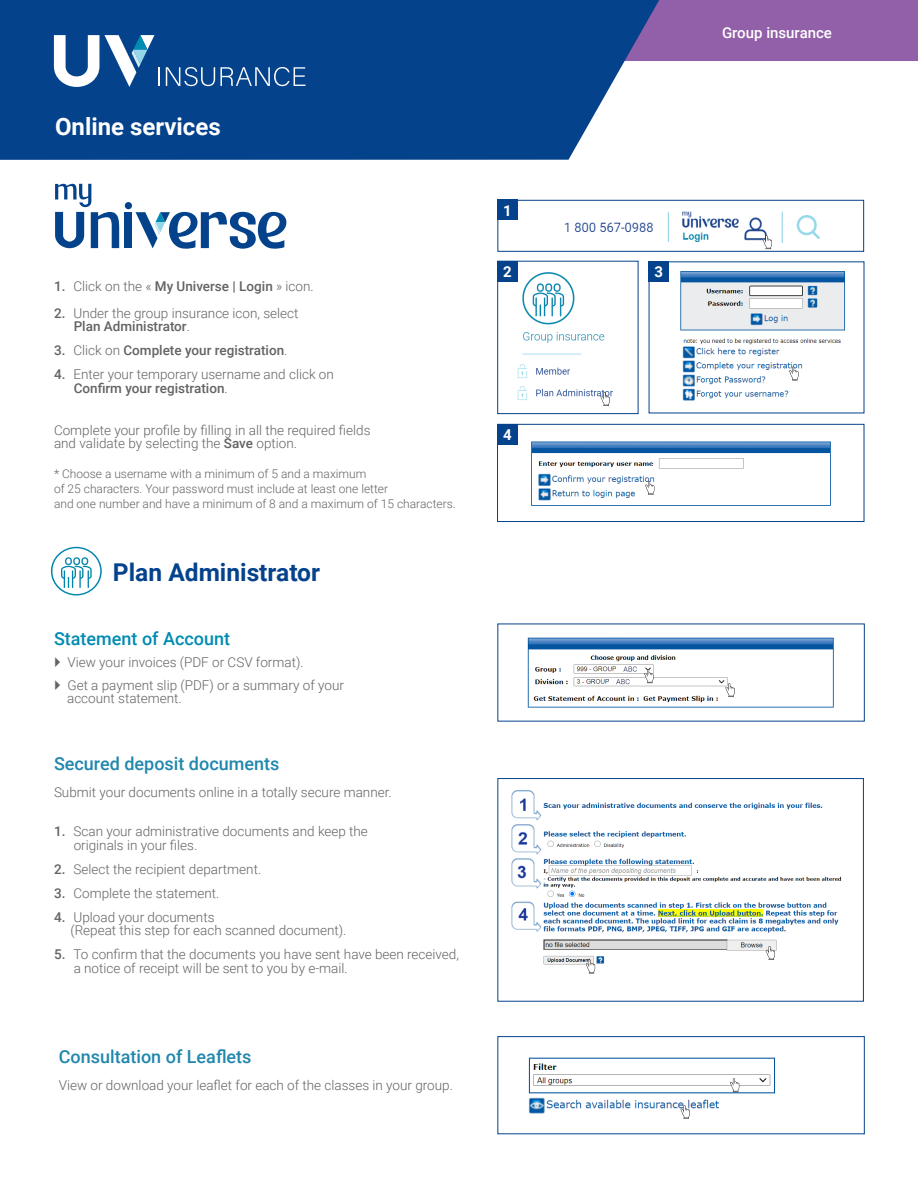
<style>
.page{position:relative;width:918px;height:1188px;background:#fff}
.page>*{position:absolute;margin:0;border:0;box-sizing:border-box;transform-origin:0 0}
.t1{font:700 24.6px "Roboto";color:#05428c}
.Texte_régulier_table{font:700 24px "Roboto";color:#fff}
.t2{font:500 18px "Roboto";color:#2087ad}
.t3{font:500 18px "Roboto";color:#008bb3}
.Gros_titre_bleu{font:500 15px "Roboto";color:#fff}
.t4{font:700 15px "Roboto";color:#fff}
.t5{font:300 13.5px/13.5px "Roboto";color:#636366}
.t6{font:500 13.5px "Roboto";color:#636366}
.t7{font:300 12px/15px "Roboto";color:#636366}
.s1{font-weight:300}
.s2{font-weight:500}
</style>
<div class="page">
<div style="left:572px;top:0;width:346px;height:61px;background:#9260a8"></div>
<svg style="left:0;top:0;width:659px;height:160px;fill:#05428c"></svg>
<img style="left:564px;top:211px;width:256px;height:39px">
<div style="left:498px;top:200px;width:366px;height:52px;border:1px solid #05428c"></div>
<img style="left:680px;top:271px;width:165px;height:130px">
<img style="left:505px;top:263px;width:108px;height:137px">
<img style="left:531px;top:441px;width:300px;height:65px">
<div style="left:497px;top:424px;width:367px;height:98px;border:1px solid #05428c"></div>
<svg style="left:763px;top:235px;width:9px;height:14px"></svg>
<svg style="left:600px;top:392px;width:10px;height:14px"></svg>
<svg style="left:789px;top:367px;width:9px;height:14px"></svg>
<svg style="left:645px;top:481px;width:9px;height:14px"></svg>
<div style="left:498px;top:200px;width:20px;height:20px;background:#05428c"></div>
<div style="left:497px;top:261px;width:20px;height:20px;background:#05428c"></div>
<div style="left:649px;top:262px;width:20px;height:20px;background:#05428c"></div>
<div style="left:498px;top:424px;width:20px;height:20px;background:#05428c"></div>
<img style="left:527px;top:637px;width:307px;height:71px">
<img style="left:528px;top:1057px;width:248px;height:57px">
<div style="left:498px;top:1036px;width:367px;height:98px;border:1px solid #05428c"></div>
<img style="left:511px;top:790px;width:331px;height:179px">
<div style="left:498px;top:778px;width:366px;height:223px;border:1px solid #05428c"></div>
<svg style="left:681px;top:1105px;width:9px;height:14px"></svg>
<svg style="left:730px;top:1078px;width:9px;height:14px"></svg>
<svg style="left:766px;top:946px;width:9px;height:14px"></svg>
<svg style="left:644px;top:669px;width:9px;height:14px"></svg>
<svg style="left:725px;top:683px;width:10px;height:14px"></svg>
<svg style="left:586px;top:960px;width:9px;height:14px"></svg>
<svg style="left:166px;top:67px;width:140px;height:19px"></svg>
<svg style="left:54px;top:35px;width:106px;height:52px"></svg>
<svg style="left:51px;top:547px;width:51px;height:49px"></svg>
<div style="left:125px;top:202px;width:7px;height:7px;background:#05428c;border-radius:50%"></div>
<div style="left:125px;top:212px;width:7px;height:36px;background:#05428c"></div>
<svg style="left:55px;top:184px;width:64px;height:64px"></svg>
<svg style="left:136px;top:212px;width:151px;height:37px"></svg>
<svg style="left:617px;top:666px;width:5px;height:6px"></svg>
<svg style="left:610px;top:679px;width:5px;height:6px"></svg>
<p class="Texte_régulier_table" style="left:55px;top:109px;width:167px">Online services</p>
<p class="t6" style="left:54px;top:276px;width:261px">1. <span class="s1">Click on the «</span> My Universe | Login <span class="s1">» icon.</span></p>
<p class="t5" style="left:54px;top:306px;width:246px"><span class="s2">2.</span> Under the group insurance icon, select</p>
<p class="t6" style="left:74px;top:317px;width:118px">Plan Administrator<span class="s1">.</span></p>
<p class="t6" style="left:54px;top:341px;width:235px">3. <span class="s1">Click on</span> Complete your registration<span class="s1">.</span></p>
<p class="t5" style="left:74px;top:367px;width:262px;text-indent:-20px"><span class="s2">4.</span> Enter your temporary username and click on<br><span class="s2">Confirm your registration</span>.</p>
<p class="t5" style="left:54px;top:423px;width:318px">Complete your profile by filling in all the required fields</p>
<p class="t5" style="left:54px;top:436px;width:245px">and validate by selecting the <span class="s2">Save</span> option.</p>
<p class="t7" style="left:54px;top:466px;width:314px">* Choose a username with a minimum of 5 and a maximum</p>
<p class="t7" style="left:54px;top:481px;width:403px">of 25 characters. Your password must include at least one letter<br>and one number and have a minimum of 8 and a maximum of 15 characters.</p>
<p class="t1" style="left:113px;top:555px;width:209px">Plan Administrator</p>
<p class="t3" style="left:54px;top:626px;width:178px">Statement of Account</p>
<p class="t5" style="left:67px;top:655px;width:238px">View your invoices (PDF or CSV format).</p>
<p class="t5" style="left:67px;top:678px;width:278px">Get a payment slip (PDF) or a summary of your account statement.</p>
<p class="t2" style="left:54px;top:751px;width:227px">Secured deposit documents</p>
<p class="t5" style="left:54px;top:785px;width:339px">Submit your documents online in a totally secure manner.</p>
<p class="t5" style="left:74px;top:824px;width:296px;text-indent:-20px"><span class="s2">1.</span> Scan your administrative documents and keep the originals in your files.</p>
<p class="t5" style="left:54px;top:862px;width:209px"><span class="s2">2.</span> Select the recipient department.</p>
<p class="t5" style="left:54px;top:886px;width:167px"><span class="s2">3.</span> Complete the statement.</p>
<p class="t5" style="left:70px;top:910px;width:278px;text-indent:-16px"><span class="s2">4.</span> Upload your documents<br>(Repeat this step for each scanned document).</p>
<p class="t5" style="left:74px;top:947px;width:387px;text-indent:-20px"><span class="s2">5.</span> To confirm that the documents you have sent have been received, a notice of receipt will be sent to you by e-mail.</p>
<p class="t2" style="left:59px;top:1044px;width:194px">Consultation of Leaflets</p>
<p class="t5" style="left:59px;top:1078px;width:396px">View or download your leaflet for each of the classes in your group.</p>
<p class="t4" style="left:503px;top:200px;width:10px">1</p>
<p class="t4" style="left:503px;top:261px;width:10px">2</p>
<p class="t4" style="left:655px;top:261px;width:10px">3</p>
<p class="t4" style="left:503px;top:424px;width:10px">4</p>
<p class="Gros_titre_bleu" style="left:722px;top:22px;width:111px">Group insurance</p>
</div>
